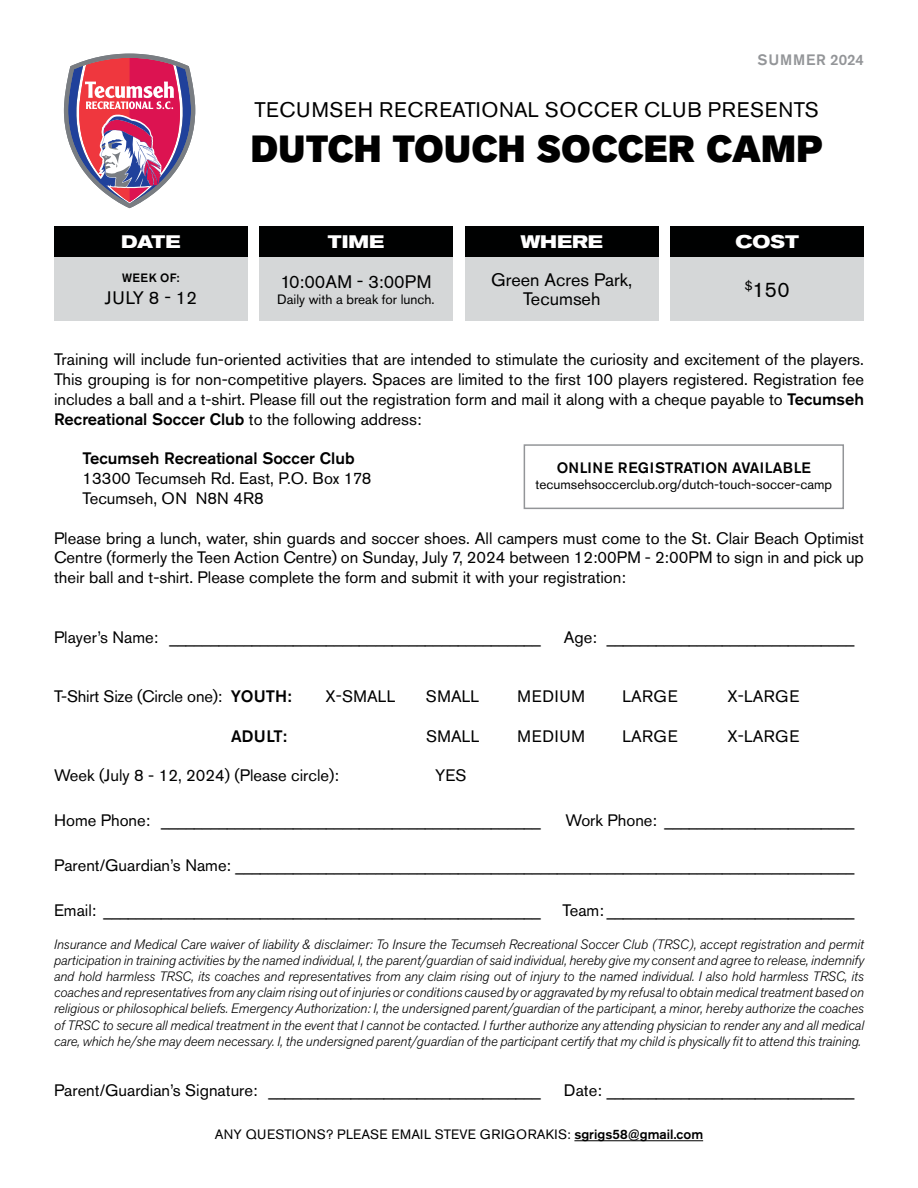
<style>
.page{position:relative;width:918px;height:1188px;background:#fff}
.page>*{position:absolute;margin:0;border:0;box-sizing:border-box;transform-origin:0 0}
.t1{font:800 37.5px "Akzid Grtsk Next";letter-spacing:.01em;color:#000}
.t2{font:21px "Akzidenz Grotesk Pro";letter-spacing:.03em;color:#000}
.t3{font:18px/19.5px "Akzidenz Grotesk Pro";color:#000;text-align:center}
.t4{font:700 expanded 18px "Akzidenz Grotesk BQ";color:#fff}
.t5{font:16.5px/19.8px "Akzidenz Grotesk Pro";color:#000;text-align:justify}
.t6{font:500 16.5px "Akzidenz Grotesk Pro";color:#000}
.t7{font:500 15px "Akzidenz Grotesk Pro";letter-spacing:.01em;color:#000}
.t8{font:500 15px "Akzidenz Grotesk Pro";letter-spacing:.05em;color:#939598}
.t9{font:italic 300 13.5px/16.2px "Akzid Grtsk Next";color:#000;text-align:justify}
.t10{font:13.5px "Akzidenz Grotesk Pro";color:#000}
.t11{font:13.5px "Akzidenz Grotesk Pro";letter-spacing:.03em;color:#000101}
.t12{font:500 12px "Akzidenz Grotesk Pro";letter-spacing:.04em;color:#000}
.s1{font-weight:500}
</style>
<div class="page">
<hr style="left:574px;top:1140px;width:129px;height:1px;background:#000101">
<div style="left:54px;top:256px;width:194px;height:65px;background:#d5d7d8"></div>
<div style="left:259px;top:256px;width:194px;height:65px;background:#d5d7d8"></div>
<div style="left:465px;top:256px;width:194px;height:65px;background:#d5d7d8"></div>
<div style="left:670px;top:256px;width:194px;height:65px;background:#d5d7d8"></div>
<div style="left:54px;top:226px;width:194px;height:30px;background:#000101"></div>
<div style="left:259px;top:226px;width:194px;height:30px;background:#000101"></div>
<div style="left:465px;top:226px;width:194px;height:30px;background:#000101"></div>
<div style="left:670px;top:226px;width:194px;height:30px;background:#000101"></div>
<div style="left:524px;top:444px;width:320px;height:65px;border:2px solid #939598"></div>
<svg style="left:64px;top:54px;width:131px;height:154px"></svg>
<p class="t8" style="left:758px;top:50px;width:108px">SUMMER 2024</p>
<p class="t2" style="left:255px;top:96px;width:566px">TECUMSEH RECREATIONAL SOCCER CLUB PRESENTS</p>
<h1 class="t1" style="left:251px;top:125px;width:574px">DUTCH TOUCH SOCCER CAMP</h1>
<p class="t4" style="left:121px;top:231px;width:61px">DATE</p>
<p class="t4" style="left:328px;top:231px;width:58px">TIME</p>
<p class="t4" style="left:521px;top:231px;width:84px">WHERE</p>
<p class="t3" style="left:491px;top:270px;width:143px">Green Acres Park,<br>Tecumseh</p>
<p class="t12" style="left:122px;top:270px;width:59px">WEEK OF:</p>
<p class="t3" style="left:105px;top:288px;width:94px">JULY 8 - 12</p>
<p class="t3" style="left:280px;top:272px;width:152px">10:00AM - 3:00PM</p>
<p class="t10" style="left:277px;top:291px;width:159px">Daily with a break for lunch.</p>
<p class="t4" style="left:736px;top:231px;width:65px">COST</p>
<p class="t2" style="left:745px;top:276px;width:46px"><sup>$</sup>150</p>
<p class="t5" style="left:54px;top:350px;width:812px">Training will include fun-oriented activities that are intended to stimulate the curiosity and excitement of the players.<br>This grouping is for non-competitive players. Spaces are limited to the first 100 players registered. Registration fee includes a ball and a t-shirt. Please fill out the registration form and mail it along with a cheque payable to <span class="s1">Tecumseh Recreational Soccer Club</span> to the following address:</p>
<p class="t6" style="left:82px;top:448px;width:274px">Tecumseh Recreational Soccer Club</p>
<p class="t5" style="left:82px;top:468px;width:290px">13300 Tecumseh Rd. East, P.O. Box 178<br>Tecumseh, ON N8N 4R8</p>
<p class="t5" style="left:54px;top:528px;width:811px">Please bring a lunch, water, shin guards and soccer shoes. All campers must come to the St. Clair Beach Optimist Centre (formerly the Teen Action Centre) on Sunday, July 7, 2024 between 12:00PM - 2:00PM to sign in and pick up their ball and t-shirt. Please complete the form and submit it with your registration:</p>
<p class="t7" style="left:557px;top:458px;width:256px">ONLINE REGISTRATION AVAILABLE</p>
<p class="t10" style="left:536px;top:476px;width:298px">tecumsehsoccerclub.org/dutch-touch-soccer-camp</p>
<p class="t5" style="left:54px;top:627px;width:488px">Player’s Name: _____________________________________________</p>
<p class="t5" style="left:564px;top:627px;width:292px">Age: ______________________________</p>
<p class="t5" style="left:54px;top:686px;width:239px">T-Shirt Size (Circle one): <span class="s1">YOUTH:</span></p>
<p class="t5" style="left:325px;top:686px;width:71px">X-SMALL</p>
<p class="t5" style="left:426px;top:686px;width:55px">SMALL</p>
<p class="t5" style="left:518px;top:686px;width:69px">MEDIUM</p>
<p class="t5" style="left:623px;top:686px;width:57px">LARGE</p>
<p class="t5" style="left:728px;top:686px;width:73px">X-LARGE</p>
<p class="t6" style="left:231px;top:725px;width:58px">ADULT:</p>
<p class="t5" style="left:426px;top:726px;width:55px">SMALL</p>
<p class="t5" style="left:518px;top:726px;width:69px">MEDIUM</p>
<p class="t5" style="left:623px;top:726px;width:57px">LARGE</p>
<p class="t5" style="left:728px;top:726px;width:73px">X-LARGE</p>
<p class="t5" style="left:54px;top:765px;width:286px">Week (July 8 - 12, 2024) (Please circle):</p>
<p class="t5" style="left:435px;top:765px;width:33px">YES</p>
<p class="t5" style="left:54px;top:810px;width:488px">Home Phone: ______________________________________________</p>
<p class="t5" style="left:566px;top:810px;width:290px">Work Phone: _______________________</p>
<p class="t5" style="left:54px;top:855px;width:802px">Parent/Guardian’s Name: ___________________________________________________________________________</p>
<p class="t5" style="left:54px;top:900px;width:488px">Email: _____________________________________________________</p>
<p class="t5" style="left:563px;top:900px;width:293px">Team: ______________________________</p>
<p class="t9" style="left:54px;top:936px;width:812px">Insurance and Medical Care waiver of liability &amp; disclaimer: To Insure the Tecumseh Recreational Soccer Club (TRSC), accept registration and permit participation in training activities by the named individual, I, the parent/guardian of said individual, hereby give my consent and agree to release, indemnify and hold harmless TRSC, its coaches and representatives from any claim rising out of injury to the named individual. I also hold harmless TRSC, its coaches and representatives from any claim rising out of injuries or conditions caused by or aggravated by my refusal to obtain medical treatment based on religious or philosophical beliefs. Emergency Authorization: I, the undersigned parent/guardian of the participant, a minor, hereby authorize the coaches of TRSC to secure all medical treatment in the event that I cannot be contacted. I further authorize any attending physician to render any and all medical care, which he/she may deem necessary. I, the undersigned parent/guardian of the participant certify that my child is physically fit to attend this training.</p>
<p class="t5" style="left:54px;top:1080px;width:488px">Parent/Guardian’s Signature: _________________________________</p>
<p class="t5" style="left:564px;top:1080px;width:292px">Date: ______________________________</p>
<p class="t11" style="left:215px;top:1126px;width:490px">ANY QUESTIONS? PLEASE EMAIL STEVE GRIGORAKIS: <span class="s1">sgrigs58@gmail.com</span></p>
</div>
